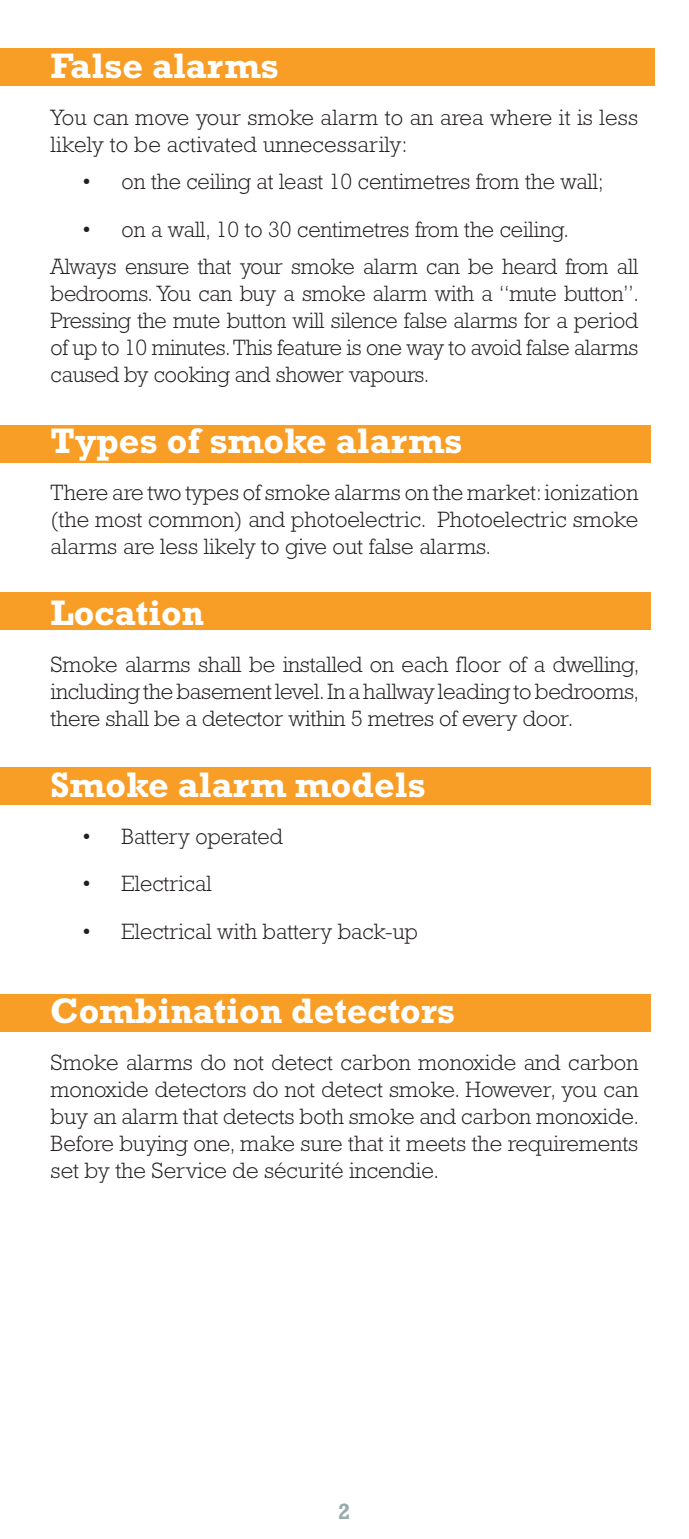
<style>
.page{position:relative;width:689px;height:1539px;background:#fff}
.page>*{position:absolute;margin:0;border:0;box-sizing:border-box;transform-origin:0 0}
.t1{font:700 36px "Rockwell Std";color:#fff}
.t2{font:300 22.5px/27px "Rockwell Std";color:#231f20;text-align:justify}
.t3{font:700 22.5px "Rockwell Std";color:#99aaac}
</style>
<div class="page">
<div style="left:0;top:425px;width:650px;height:37px;background:#f89e26"></div>
<div style="left:0;top:592px;width:650px;height:37px;background:#f89e26"></div>
<div style="left:0;top:767px;width:650px;height:37px;background:#f89e26"></div>
<div style="left:0;top:995px;width:650px;height:37px;background:#f89e26"></div>
<div style="left:0;top:49px;width:654px;height:37px;background:#f89e26"></div>
<p class="t1" style="left:51px;top:45px;width:230px">False alarms</p>
<p class="t2" style="left:51px;top:104px;width:589px">You can move your smoke alarm to an area where it is less likely to be activated unnecessarily:</p>
<p class="t2" style="left:81px;top:168px;width:524px">• on the ceiling at least 10 centimetres from the wall;</p>
<p class="t2" style="left:81px;top:216px;width:489px">• on a wall, 10 to 30 centimetres from the ceiling.</p>
<p class="t2" style="left:51px;top:253px;width:590px">Always ensure that your smoke alarm can be heard from all bedrooms. You can buy a smoke alarm with a “mute button”.<br>Pressing the mute button will silence false alarms for a period of up to 10 minutes. This feature is one way to avoid false alarms caused by cooking and shower vapours.</p>
<p class="t1" style="left:51px;top:419px;width:413px">Types of smoke alarms</p>
<p class="t2" style="left:51px;top:479px;width:589px">There are two types of smoke alarms on the market: ionization (the most common) and photoelectric. Photoelectric smoke alarms are less likely to give out false alarms.</p>
<p class="t1" style="left:51px;top:591px;width:155px">Location</p>
<p class="t2" style="left:51px;top:651px;width:590px">Smoke alarms shall be installed on each floor of a dwelling, including the basement level. In a hallway leading to bedrooms, there shall be a detector within 5 metres of every door.</p>
<p class="t1" style="left:51px;top:764px;width:376px">Smoke alarm models</p>
<p class="t2" style="left:81px;top:823px;width:203px">• Battery operated</p>
<p class="t2" style="left:81px;top:870px;width:132px">• Electrical</p>
<p class="t2" style="left:81px;top:918px;width:338px">• Electrical with battery back-up</p>
<p class="t1" style="left:51px;top:990px;width:406px">Combination detectors</p>
<p class="t2" style="left:51px;top:1049px;width:590px">Smoke alarms do not detect carbon monoxide and carbon monoxide detectors do not detect smoke. However, you can buy an alarm that detects both smoke and carbon monoxide.<br>Before buying one, make sure that it meets the requirements set by the Service de sécurité incendie.</p>
<p class="t3" style="left:338px;top:1498px;width:14px">2</p>
</div>
